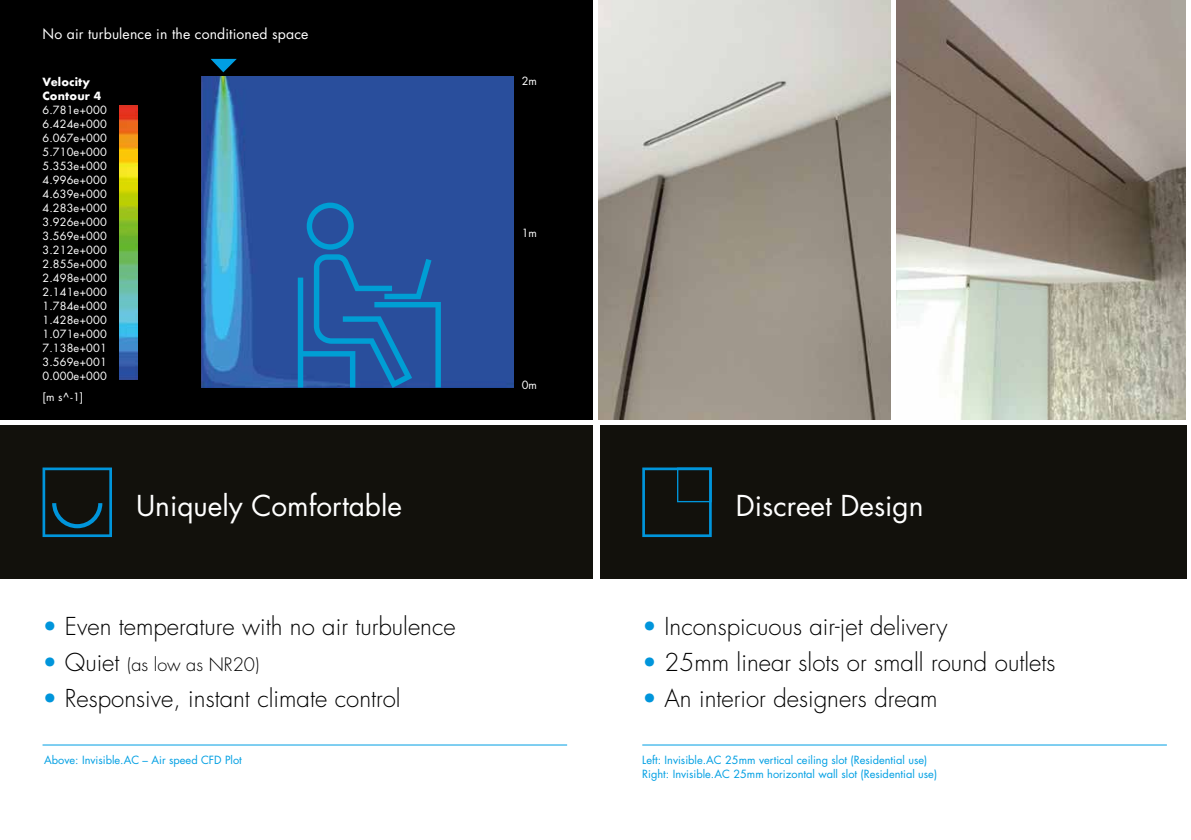
<style>
.page{position:relative;width:1191px;height:840px;background:#fff}
.page>*{position:absolute;margin:0;border:0;box-sizing:border-box;transform-origin:0 0}
.t1{font:28px "Futura";color:#fff}
.t2{font:300 24px "Futura";color:#000}
.t3{font:300 18px "Futura";color:#000}
.t4{font:14px "Futura";letter-spacing:.01em;color:#fff}
.t5{font:11px/14px "Futura";letter-spacing:.01em;color:#fff;text-align:justify}
.t6{font:11px/14px "Futura";color:#009fe3}
.t7{font:700 11px/14px "Futura";letter-spacing:.01em;color:#fff}
.s1{color:#0095db}
.s2{font-size:24px;color:#0095db}
.s3{font-size:24px}
</style>
<div class="page">
<div style="left:0;top:0;width:592px;height:420px;background:#000"></div>
<div style="left:0;top:425px;width:592px;height:153px;background:#12110c"></div>
<div style="left:600px;top:425px;width:586px;height:153px;background:#12110c"></div>
<svg style="left:43px;top:467px;width:69px;height:69px"></svg>
<svg style="left:642px;top:467px;width:69px;height:69px"></svg>
<img style="left:598px;top:0;width:292px;height:419px">
<img style="left:896px;top:0;width:289px;height:420px">
<img style="left:120px;top:105px;width:17px;height:274px">
<img style="left:201px;top:77px;width:312px;height:310px">
<svg style="left:298px;top:202px;width:143px;height:185px"></svg>
<svg style="left:210px;top:59px;width:27px;height:13px"></svg>
<hr style="left:43px;top:744px;width:524px;height:1px;background:#009fe3">
<hr style="left:642px;top:744px;width:524px;height:1px;background:#009fe3">
<p class="t4" style="left:43px;top:25px;width:267px">No air turbulence in the conditioned space</p>
<p class="t7" style="left:43px;top:75px;width:60px">Velocity<br>Contour 4</p>
<p class="t5" style="left:43px;top:103px;width:66px">6.781e+000<br>6.424e+000<br>6.067e+000<br>5.710e+000<br>5.353e+000<br>4.996e+000<br>4.639e+000<br>4.283e+000<br>3.926e+000<br>3.569e+000<br>3.212e+000<br>2.855e+000<br>2.498e+000<br>2.141e+000<br>1.784e+000<br>1.428e+000<br>1.071e+000<br>7.138e+001<br>3.569e+001<br>0.000e+000</p>
<p class="t5" style="left:43px;top:390px;width:42px">[m s^-1]</p>
<p class="t5" style="left:522px;top:74px;width:17px">2m</p>
<p class="t5" style="left:522px;top:226px;width:17px">1m</p>
<p class="t5" style="left:522px;top:378px;width:17px">0m</p>
<h1 class="t1" style="left:136px;top:487px;width:267px">Uniquely Comfortable</h1>
<h1 class="t1" style="left:736px;top:487px;width:189px">Discreet Design</h1>
<h2 class="t2" style="left:43px;top:611px;width:415px"><span class="s1">•</span> Even temperature with no air turbulence</h2>
<h3 class="t3" style="left:43px;top:653px;width:218px"><span class="s2">•</span> <span class="s3">Quiet</span> (as low as NR20)</h3>
<h2 class="t2" style="left:43px;top:683px;width:360px"><span class="s1">•</span> Responsive, instant climate control</h2>
<h2 class="t2" style="left:642px;top:611px;width:307px"><span class="s1">•</span> Inconspicuous air-jet delivery</h2>
<h2 class="t2" style="left:642px;top:647px;width:414px"><span class="s1">•</span> 25mm linear slots or small round outlets</h2>
<h2 class="t2" style="left:642px;top:683px;width:297px"><span class="s1">•</span> An interior designers dream</h2>
<p class="t6" style="left:44px;top:753px;width:199px">Above: Invisible.AC – Air speed CFD Plot</p>
<p class="t6" style="left:642px;top:753px;width:296px">Left: Invisible.AC 25mm vertical ceiling slot (Residential use)<br>Right: Invisible.AC 25mm horizontal wall slot (Residential use)</p>
</div>
